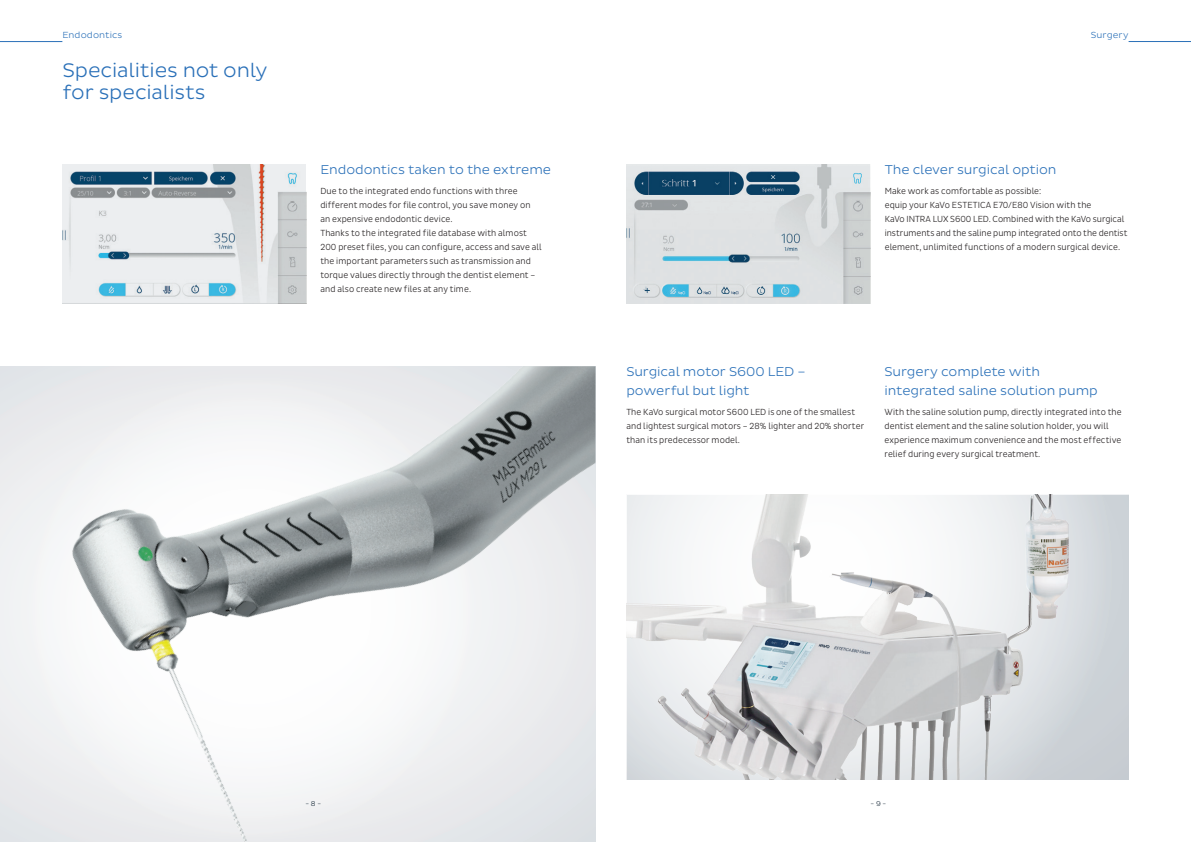
<style>
.page{position:relative;width:1191px;height:842px;background:#fff}
.page>*{position:absolute;margin:0;border:0;box-sizing:border-box;transform-origin:0 0}
.t1{font:300 20px/22px "Pluto Sans";letter-spacing:-.01em;color:#2a70b8}
.t2{font:300 13px/19px "Pluto Sans";letter-spacing:-.005em;color:#2a70b8}
.t3{font:300 9px/14px "Pluto Sans Cond";letter-spacing:.01em;color:#231f20}
.t4{font:300 9px "Pluto Sans";letter-spacing:.01em;color:#2a70b8}
.t5{font:300 7px "Pluto Sans";color:#172938}
</style>
<div class="page">
<div style="left:0;top:366px;width:595px;height:476px;background:#eeeff1"></div>
<img style="left:62px;top:164px;width:244px;height:140px">
<img style="left:626px;top:164px;width:244px;height:140px">
<img style="left:40px;top:366px;width:555px;height:476px">
<img style="left:626px;top:495px;width:502px;height:285px">
<hr style="left:0;top:41px;width:62px;height:1px;background:#2a70b8">
<hr style="left:1128px;top:41px;width:63px;height:1px;background:#2a70b8">
<p class="t4" style="left:62px;top:30px;width:61px">Endodontics</p>
<p class="t4" style="left:1090px;top:30px;width:39px">Surgery</p>
<h1 class="t1" style="left:62px;top:60px;width:207px">Specialities not only for specialists</h1>
<h2 class="t2" style="left:320px;top:160px;width:232px">Endodontics taken to the extreme</h2>
<p class="t3" style="left:320px;top:184px;width:223px">Due to the integrated endo functions with three different modes for file control, you save money on an expensive endodontic device.<br>Thanks to the integrated file database with almost 200 preset files, you can configure, access and save all the important parameters such as transmission and torque values directly through the dentist element – and also create new files at any time.</p>
<h2 class="t2" style="left:884px;top:160px;width:173px">The clever surgical option</h2>
<p class="t3" style="left:884px;top:184px;width:244px">Make work as comfortable as possible:<br>equip your KaVo ESTETICA E70/E80 Vision with the<br>KaVo INTRA LUX S600 LED. Combined with the KaVo surgical instruments and the saline pump integrated onto the dentist element, unlimited functions of a modern surgical device.</p>
<h2 class="t2" style="left:626px;top:362px;width:181px">Surgical motor S600 LED – powerful but light</h2>
<p class="t3" style="left:626px;top:405px;width:239px">The KaVo surgical motor S600 LED is one of the smallest and lightest surgical motors – 28% lighter and 20% shorter than its predecessor model.</p>
<h2 class="t2" style="left:884px;top:362px;width:215px">Surgery complete with integrated saline solution pump</h2>
<p class="t3" style="left:884px;top:405px;width:239px">With the saline solution pump, directly integrated into the dentist element and the saline solution holder, you will experience maximum convenience and the most effective relief during every surgical treatment.</p>
<p class="t5" style="left:305px;top:800px;width:17px">- 8 -</p>
<p class="t5" style="left:870px;top:800px;width:17px">- 9 -</p>
</div>
